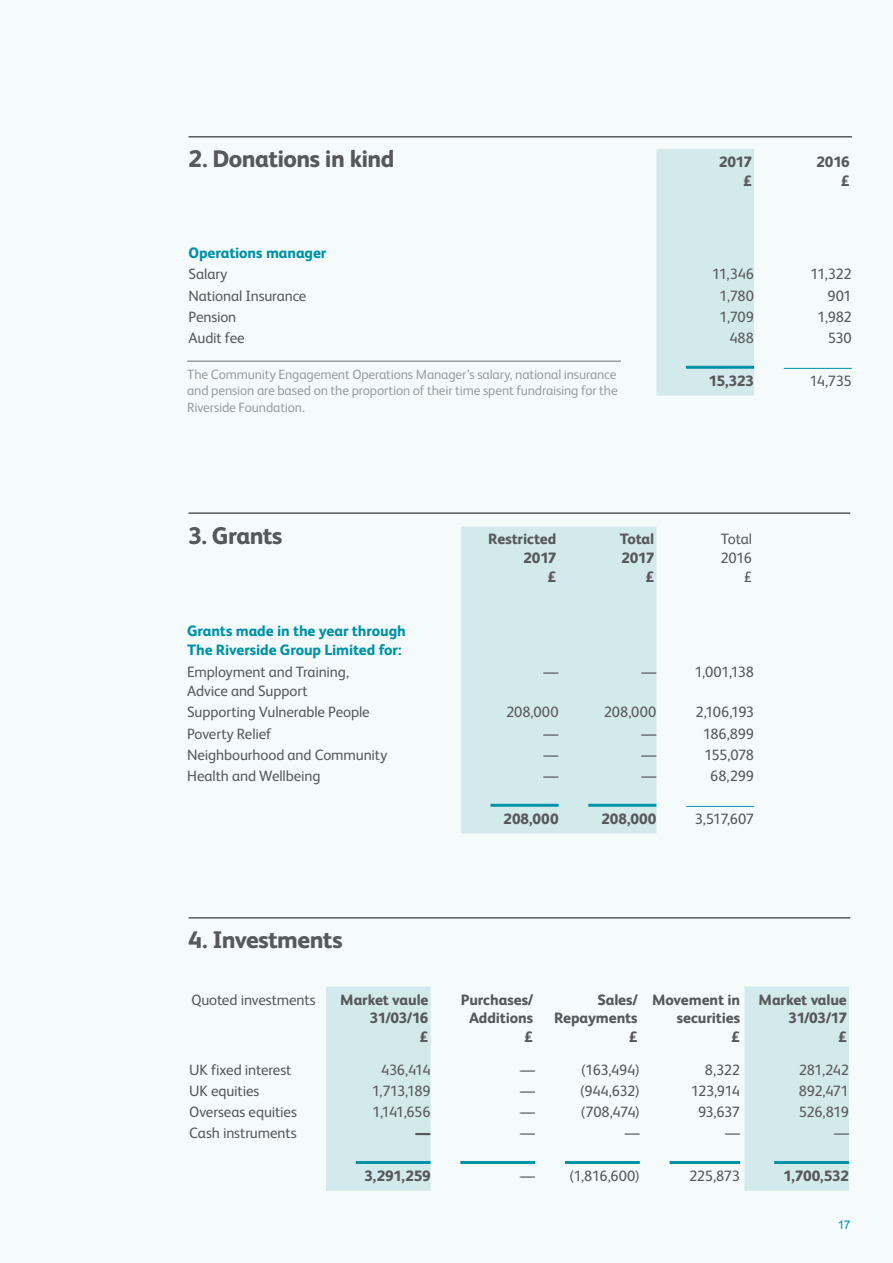
<style>
.page{position:relative;width:893px;height:1263px;background:#f5fafa}
.page>*{position:absolute;margin:0;border:0;box-sizing:border-box;transform-origin:0 0}
.t1{font:800 24px "FS Albert";letter-spacing:-.025em;color:#58585a}
.t2{font:15px/18.8px "FS Albert";letter-spacing:-.01em;color:#58585a;text-align:right}
.t3{font:800 15px/18.8px "FS Albert";letter-spacing:-.01em;color:#58585a;text-align:right}
.t4{font:800 15px/18.8px "FS Albert";letter-spacing:-.01em;color:#0092a7}
.t5{font:13.5px/16.5px "FS Albert";letter-spacing:-.015em;color:#9c9e9f;text-align:justify}
.t6{font:12px "Arial";color:#0092a7}
</style>
<div class="page">
<div style="left:656px;top:149px;width:98px;height:246px;background:#d3eaed"></div>
<hr style="left:686px;top:366px;width:68px;height:3px;background:#0092a7">
<hr style="left:784px;top:368px;width:68px;height:1px;background:#0092a7">
<svg style="left:326px;top:986px;width:523px;height:205px"></svg>
<hr style="left:356px;top:1161px;width:75px;height:3px;background:#0092a7">
<hr style="left:460px;top:1161px;width:75px;height:3px;background:#0092a7">
<hr style="left:565px;top:1161px;width:75px;height:3px;background:#0092a7">
<hr style="left:670px;top:1161px;width:70px;height:3px;background:#0092a7">
<hr style="left:774px;top:1161px;width:75px;height:3px;background:#0092a7">
<hr style="left:189px;top:136px;width:663px;height:2px;background:#58585a">
<hr style="left:189px;top:512px;width:661px;height:2px;background:#58585a">
<div style="left:461px;top:526px;width:195px;height:307px;background:#d3eaed"></div>
<hr style="left:490px;top:804px;width:69px;height:3px;background:#0092a7">
<hr style="left:588px;top:804px;width:68px;height:3px;background:#0092a7">
<hr style="left:686px;top:806px;width:68px;height:1px;background:#0092a7">
<hr style="left:187px;top:360px;width:434px;height:2px;background:#9c9e9f">
<hr style="left:189px;top:917px;width:661px;height:1px;background:#58585a">
<h1 class="t1" style="left:189px;top:142px;width:207px">2. Donations in kind</h1>
<p class="t3" style="left:719px;top:151px;width:34px">2017 £</p>
<p class="t3" style="left:816px;top:151px;width:35px">2016 £</p>
<p class="t4" style="left:188px;top:243px;width:139px">Operations manager</p>
<p class="t2" style="left:188px;top:264px;width:41px">Salary</p>
<p class="t2" style="left:712px;top:264px;width:43px">11,346</p>
<p class="t2" style="left:810px;top:264px;width:43px">11,322</p>
<p class="t2" style="left:188px;top:285px;width:119px">National Insurance</p>
<p class="t2" style="left:719px;top:285px;width:36px">1,780</p>
<p class="t2" style="left:827px;top:285px;width:26px">901</p>
<p class="t2" style="left:188px;top:307px;width:49px">Pension</p>
<p class="t2" style="left:720px;top:307px;width:36px">1,709</p>
<p class="t2" style="left:818px;top:307px;width:36px">1,982</p>
<p class="t2" style="left:188px;top:328px;width:58px">Audit fee</p>
<p class="t2" style="left:729px;top:328px;width:26px">488</p>
<p class="t2" style="left:828px;top:328px;width:26px">530</p>
<p class="t3" style="left:709px;top:370px;width:47px">15,323</p>
<p class="t2" style="left:810px;top:370px;width:44px">14,735</p>
<p class="t5" style="left:187px;top:365px;width:432px">The Community Engagement Operations Manager’s salary, national insurance and pension are based on the proportion of their time spent fundraising for the Riverside Foundation.</p>
<h1 class="t1" style="left:189px;top:518px;width:96px">3. Grants</h1>
<p class="t3" style="left:488px;top:529px;width:70px">Restricted<br>2017<br>£</p>
<p class="t3" style="left:620px;top:529px;width:36px">Total<br>2017 £</p>
<p class="t2" style="left:720px;top:529px;width:33px">Total<br>2016 £</p>
<p class="t4" style="left:187px;top:620px;width:220px">Grants made in the year through<br>The Riverside Group Limited for:</p>
<p class="t2" style="left:187px;top:662px;width:163px;text-align:left">Employment and Training,<br>Advice and Support</p>
<p class="t2" style="left:544px;top:662px;width:16px">—</p>
<p class="t2" style="left:641px;top:662px;width:16px">—</p>
<p class="t2" style="left:695px;top:662px;width:61px">1,001,138</p>
<p class="t2" style="left:187px;top:702px;width:184px">Supporting Vulnerable People</p>
<p class="t2" style="left:506px;top:702px;width:54px">208,000</p>
<p class="t2" style="left:604px;top:702px;width:54px">208,000</p>
<p class="t2" style="left:696px;top:702px;width:60px">2,106,193</p>
<p class="t2" style="left:187px;top:723px;width:86px">Poverty Relief</p>
<p class="t2" style="left:544px;top:723px;width:16px">—</p>
<p class="t2" style="left:641px;top:723px;width:16px">—</p>
<p class="t2" style="left:703px;top:723px;width:53px">186,899</p>
<p class="t2" style="left:187px;top:745px;width:202px">Neighbourhood and Community</p>
<p class="t2" style="left:544px;top:745px;width:16px">—</p>
<p class="t2" style="left:641px;top:745px;width:16px">—</p>
<p class="t2" style="left:704px;top:745px;width:51px">155,078</p>
<p class="t2" style="left:187px;top:766px;width:135px">Health and Wellbeing</p>
<p class="t2" style="left:544px;top:766px;width:16px">—</p>
<p class="t2" style="left:641px;top:766px;width:16px">—</p>
<p class="t2" style="left:710px;top:766px;width:46px">68,299</p>
<p class="t3" style="left:504px;top:808px;width:56px">208,000</p>
<p class="t3" style="left:601px;top:808px;width:56px">208,000</p>
<p class="t2" style="left:695px;top:808px;width:61px">3,517,607</p>
<h1 class="t1" style="left:189px;top:923px;width:156px">4. Investments</h1>
<p class="t2" style="left:191px;top:989px;width:126px">Quoted investments</p>
<p class="t3" style="left:340px;top:989px;width:90px">Market vaule<br>31/03/16<br>£</p>
<p class="t3" style="left:461px;top:989px;width:74px">Purchases/<br>Additions £</p>
<p class="t3" style="left:554px;top:989px;width:85px">Sales/<br>Repayments £</p>
<p class="t3" style="left:652px;top:989px;width:90px">Movement in securities<br>£</p>
<p class="t3" style="left:759px;top:989px;width:90px">Market value<br>31/03/17<br>£</p>
<p class="t2" style="left:189px;top:1059px;width:104px">UK fixed interest</p>
<p class="t2" style="left:381px;top:1059px;width:51px">436,414</p>
<p class="t2" style="left:520px;top:1059px;width:16px">—</p>
<p class="t2" style="left:581px;top:1059px;width:60px">(163,494)</p>
<p class="t2" style="left:705px;top:1059px;width:37px">8,322</p>
<p class="t2" style="left:799px;top:1059px;width:52px">281,242</p>
<p class="t2" style="left:189px;top:1081px;width:72px">UK equities</p>
<p class="t2" style="left:372px;top:1081px;width:60px">1,713,189</p>
<p class="t2" style="left:520px;top:1081px;width:16px">—</p>
<p class="t2" style="left:580px;top:1081px;width:61px">(944,632)</p>
<p class="t2" style="left:691px;top:1081px;width:50px">123,914</p>
<p class="t2" style="left:799px;top:1081px;width:52px">892,471</p>
<p class="t2" style="left:189px;top:1102px;width:109px">Overseas equities</p>
<p class="t2" style="left:373px;top:1102px;width:59px">1,141,656</p>
<p class="t2" style="left:520px;top:1102px;width:16px">—</p>
<p class="t2" style="left:581px;top:1102px;width:60px">(708,474)</p>
<p class="t2" style="left:698px;top:1102px;width:44px">93,637</p>
<p class="t2" style="left:799px;top:1102px;width:52px">526,819</p>
<p class="t2" style="left:189px;top:1123px;width:109px">Cash instruments</p>
<p class="t3" style="left:416px;top:1123px;width:16px">—</p>
<p class="t2" style="left:520px;top:1123px;width:16px">—</p>
<p class="t2" style="left:625px;top:1123px;width:16px">—</p>
<p class="t2" style="left:725px;top:1123px;width:16px">—</p>
<p class="t2" style="left:834px;top:1123px;width:16px">—</p>
<p class="t3" style="left:365px;top:1166px;width:68px">3,291,259</p>
<p class="t2" style="left:520px;top:1166px;width:121px">— (1,816,600)</p>
<p class="t2" style="left:689px;top:1166px;width:53px">225,873</p>
<p class="t3" style="left:783px;top:1166px;width:67px">1,700,532</p>
<p class="t6" style="left:838px;top:1217px;width:14px">17</p>
</div>
